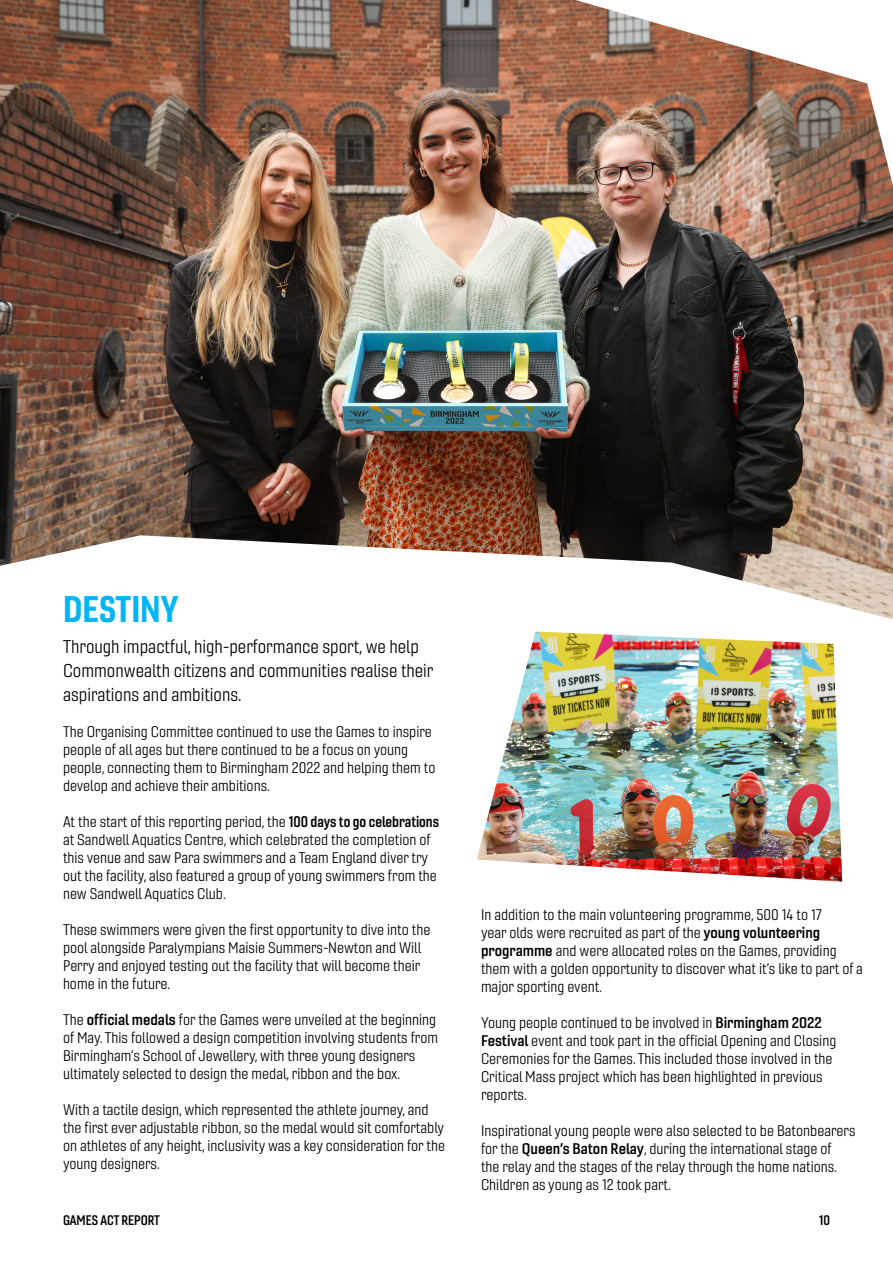
<style>
.page{position:relative;width:893px;height:1263px;background:#fff}
.page>*{position:absolute;margin:0;border:0;box-sizing:border-box;transform-origin:0 0}
.t1{font:36px "Gineso Con Bol";color:#00b6f8}
.t2{font:18px/24px "Gineso Nor Boo";color:#000}
.t3{font:15px/18px "Gineso Nor Boo";color:#000}
.t4{font:13.5px "Gineso Con Dem";color:#000}
.s1{font-family:"Gineso Con Dem"}
.s2{font-family:"Gineso Nor Dem"}
</style>
<div class="page">
<img style="left:0;top:0;width:893px;height:619px">
<img style="left:477px;top:631px;width:365px;height:251px">
<p class="t1" style="left:63px;top:585px;width:117px">DESTINY</p>
<p class="t2" style="left:63px;top:635px;width:372px">Through impactful, high-performance sport, we help<br>Commonwealth citizens and communities realise their aspirations and ambitions.</p>
<p class="t3" style="left:63px;top:723px;width:374px">The Organising Committee continued to use the Games to inspire people of all ages but there continued to be a focus on young people, connecting them to Birmingham 2022 and helping them to develop and achieve their ambitions.</p>
<p class="t3" style="left:63px;top:813px;width:378px">At the start of this reporting period, the <span class="s1">100 days to go celebrations </span>at Sandwell Aquatics Centre, which celebrated the completion of this venue and saw Para swimmers and a Team England diver try out the facility, also featured a group of young swimmers from the new Sandwell Aquatics Club.</p>
<p class="t3" style="left:63px;top:921px;width:369px">These swimmers were given the first opportunity to dive into the pool alongside Paralympians Maisie Summers-Newton and Will Perry and enjoyed testing out the facility that will become their home in the future.</p>
<p class="t3" style="left:63px;top:1011px;width:377px">The <span class="s2">official medals</span> for the Games were unveiled at the beginning of May. This followed a design competition involving students from Birmingham’s School of Jewellery, with three young designers ultimately selected to design the medal, ribbon and the box.</p>
<p class="t3" style="left:63px;top:1101px;width:383px">With a tactile design, which represented the athlete journey, and the first ever adjustable ribbon, so the medal would sit comfortably on athletes of any height, inclusivity was a key consideration for the young designers.</p>
<p class="t3" style="left:481px;top:906px;width:383px">In addition to the main volunteering programme, 500 14 to 17<br>year olds were recruited as part of the <span class="s2">young volunteering programme</span> and were allocated roles on the Games, providing them with a golden opportunity to discover what it’s like to part of a major sporting event.</p>
<p class="t3" style="left:481px;top:1014px;width:357px">Young people continued to be involved in <span class="s2">Birmingham 2022<br>Festival</span> event and took part in the official Opening and Closing Ceremonies for the Games. This included those involved in the Critical Mass project which has been highlighted in previous reports.</p>
<p class="t3" style="left:481px;top:1122px;width:376px">Inspirational young people were also selected to be Batonbearers for the <span class="s2">Queen’s Baton Relay</span>, during the international stage of<br>the relay and the stages of the relay through the home nations.<br>Children as young as 12 took part.</p>
<p class="t4" style="left:63px;top:1211px;width:98px">GAMES ACT REPORT</p>
<p class="t4" style="left:819px;top:1211px;width:12px">10</p>
</div>
